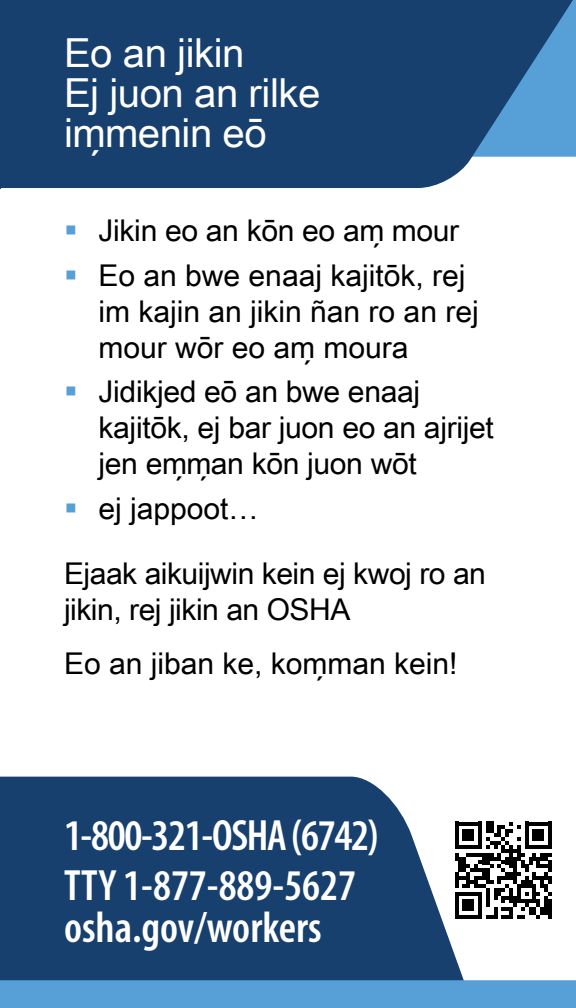
<style>
.page{position:relative;width:576px;height:1008px;background:#fff}
.page>*{position:absolute;margin:0;border:0;box-sizing:border-box;transform-origin:0 0}
.t1{font:600 condensed 44px "Myriad Pro";color:#fff}
.t2{font:600 condensed 44px "Myriad Pro";letter-spacing:-.03em;color:#fff}
.t3{font:40px/40px "Arial Unicode MS";letter-spacing:-.01em;color:#fff}
.t4{font:30px/36px "Arial Unicode MS";letter-spacing:-.01em;color:#000}
</style>
<div class="page">
<svg style="left:0;top:777px;width:529px;height:203px;background:#365a82"></svg>
<div style="left:0;top:980px;width:576px;height:28px;background:#56a0d7"></div>
<div style="left:1px;top:0;width:575px;height:188px;background:#17406f"></div>
<svg style="left:455px;top:822px;width:97px;height:97px"></svg>
<svg style="left:0;top:0;width:1px;height:188px"></svg>
<svg style="left:510px;top:0;width:66px;height:122px;background:#3d7aae"></svg>
<p class="t3" style="left:64px;top:32px;width:258px">Eo an jikin<br>Ej juon an rilke im̗menin eō</p>
<p class="t4" style="left:99px;top:212px;width:362px">Jikin eo an kōn eo am̗mour</p>
<p class="t4" style="left:99px;top:256px;width:382px">Eo an bwe enaaj kajitōk, rej im kajin an jikin ñan ro an rej mour wōr eo am̗moura</p>
<p class="t4" style="left:99px;top:373px;width:397px">Jidikjed eō an bwe enaaj kajitōk, ej bar juon eo an ajrijet jen em̗m̗an kōn juon wōt</p>
<p class="t4" style="left:99px;top:490px;width:162px">ej jappoot…</p>
<p class="t4" style="left:64px;top:554px;width:423px">Ejaak aikuijwin kein ej kwoj ro an jikin, rej jikin an OSHA</p>
<p class="t4" style="left:64px;top:644px;width:395px">Eo an jiban ke, kom̗man kein!</p>
<p class="t2" style="left:64px;top:808px;width:316px">1-800-321-OSHA (6742)</p>
<p class="t1" style="left:64px;top:858px;width:294px">TTY 1-877-889-5627</p>
<p class="t1" style="left:64px;top:900px;width:259px">osha.gov/workers</p>
</div>
